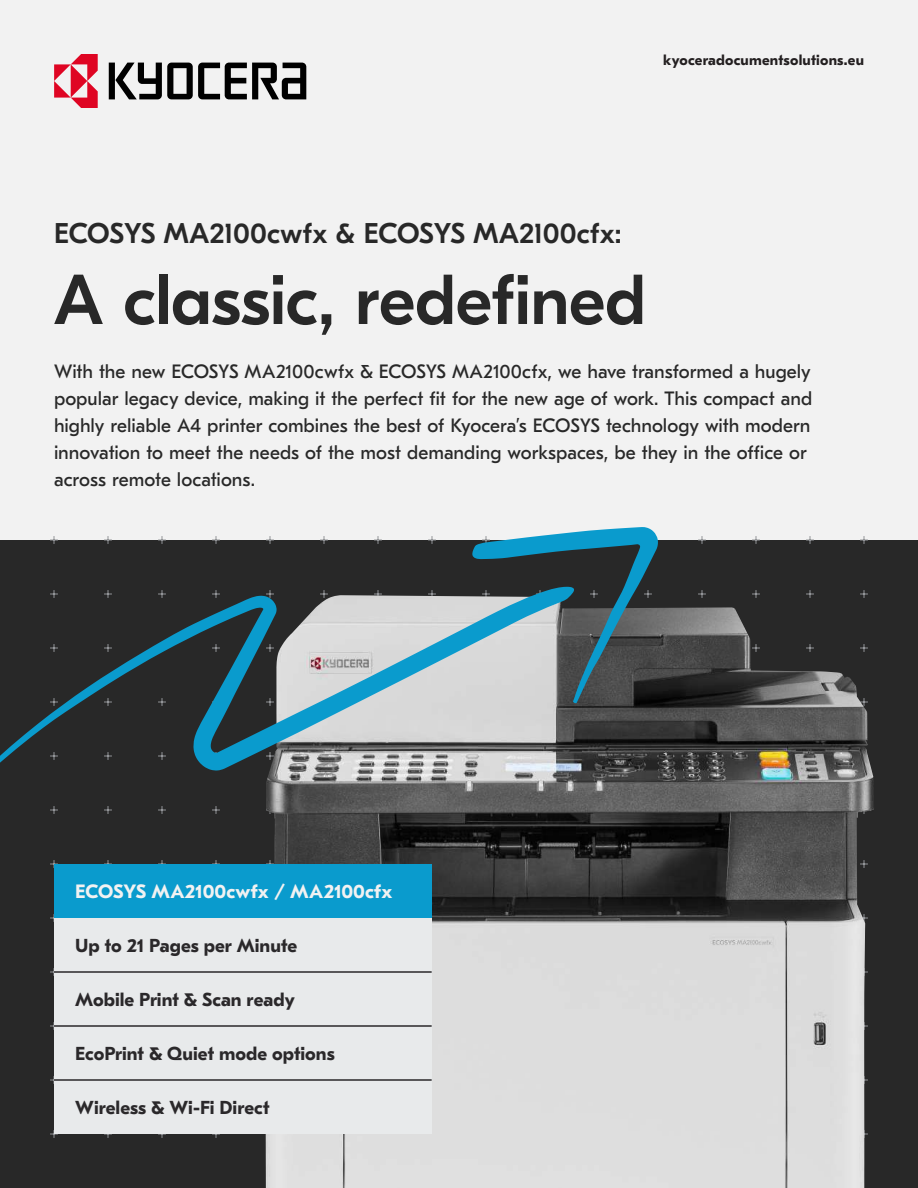
<style>
.page{position:relative;width:918px;height:1188px;background:#f2f2f2}
.page>*{position:absolute;margin:0;border:0;box-sizing:border-box;transform-origin:0 0}
.t1{font:500 70.5px "GT Eesti Pro Display";letter-spacing:-.005em;color:#282828}
.t2{font:500 28.5px "GT Eesti Pro Display";letter-spacing:.005em;color:#282828}
.t3{font:19.35px/27px "GT Eesti Pro Text";color:#282828}
.t4{font:700 19.35px "GT Eesti Pro Text";color:#f2f2f2}
.t5{font:700 18.75px "GT Eesti Pro Text";color:#2a282a}
.t6{font:700 14.7px "GT Eesti Pro Text";letter-spacing:.01em;color:#231f20}
</style>
<div class="page">
<div style="left:0;top:540px;width:918px;height:648px;background:#282828"></div>
<img style="left:265px;top:595px;width:609px;height:593px">
<svg style="left:0;top:590px;width:575px;height:193px"></svg>
<svg style="left:472px;top:527px;width:186px;height:176px"></svg>
<svg style="left:109px;top:63px;width:197px;height:36px"></svg>
<svg style="left:54px;top:54px;width:44px;height:54px"></svg>
<div style="left:54px;top:864px;width:378px;height:54px;background:#0a9bcd"></div>
<div style="left:54px;top:972px;width:378px;height:54px;background:#e8eaeb"></div>
<div style="left:54px;top:1026px;width:378px;height:54px;background:#e8eaeb"></div>
<div style="left:54px;top:1080px;width:378px;height:54px;background:#e8eaeb"></div>
<div style="left:54px;top:918px;width:378px;height:54px;background:#e8eaeb"></div>
<hr style="left:54px;top:971px;width:378px;height:2px;background:#2a282a">
<hr style="left:54px;top:1025px;width:378px;height:2px;background:#2a282a">
<hr style="left:54px;top:1079px;width:378px;height:2px;background:#2a282a">
<p class="t6" style="left:663px;top:52px;width:202px">kyoceradocumentsolutions.eu</p>
<h2 class="t2" style="left:54px;top:218px;width:569px">ECOSYS MA2100cwfx &amp; ECOSYS MA2100cfx:</h2>
<h1 class="t1" style="left:54px;top:262px;width:594px">A classic, redefined</h1>
<p class="t3" style="left:54px;top:358px;width:760px">With the new ECOSYS MA2100cwfx &amp; ECOSYS MA2100cfx, we have transformed a hugely popular legacy device, making it the perfect fit for the new age of work. This compact and highly reliable A4 printer combines the best of Kyocera’s ECOSYS technology with modern innovation to meet the needs of the most demanding workspaces, be they in the office or across remote locations.</p>
<p class="t4" style="left:75px;top:881px;width:319px">ECOSYS MA2100cwfx / MA2100cfx</p>
<p class="t5" style="left:75px;top:935px;width:224px">Up to 21 Pages per Minute</p>
<p class="t5" style="left:75px;top:989px;width:221px">Mobile Print &amp; Scan ready</p>
<p class="t5" style="left:75px;top:1043px;width:261px">EcoPrint &amp; Quiet mode options</p>
<p class="t5" style="left:75px;top:1097px;width:196px">Wireless &amp; Wi-Fi Direct</p>
</div>
